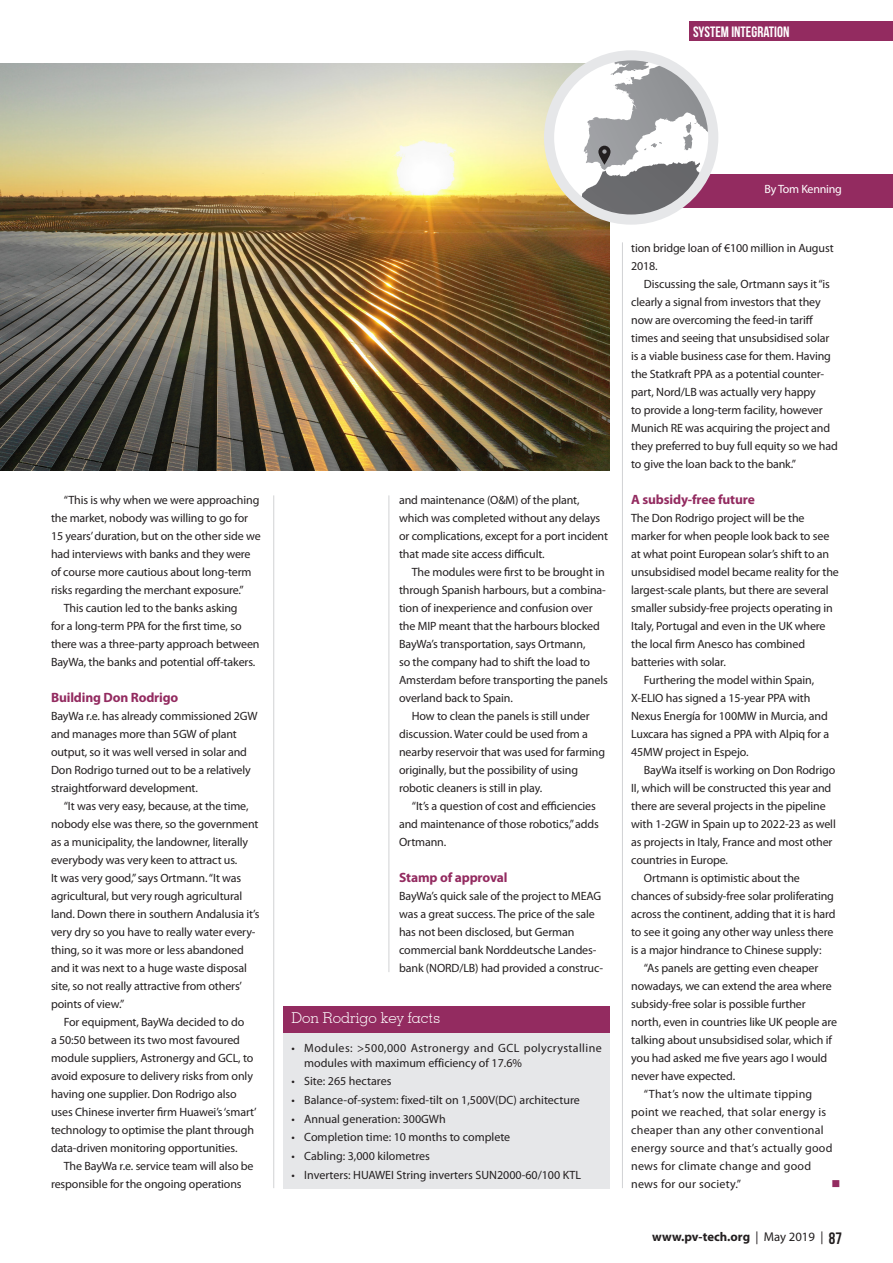
<style>
.page{position:relative;width:893px;height:1263px;background:#fff}
.page>*{position:absolute;margin:0;border:0;box-sizing:border-box;transform-origin:0 0}
.Box_heading{font:300 15px "Geometric Slab 703 BT";color:#fff}
.t1{font:15px "Bebas Neue";color:#fff}
.Subhead{font:700 13.5px "Myriad Pro";letter-spacing:-.01em;color:#932b60}
.t2{font:700 12.75px "Myriad Pro";color:#231f20}
.Body_indent{font:12px/18px "Myriad Pro";letter-spacing:-.01em;color:#231f20}
.Body_no_indent{font:12px/18px "Myriad Pro";letter-spacing:-.01em;color:#231f20}
.Box_body{font:12px "Myriad Pro";color:#231f20}
.Body_indent-2{font:12px/18px "Myriad Pro";letter-spacing:.02em;color:#231f20}
.Box_body-2{font:12px/14.4px "Myriad Pro";letter-spacing:.03em;color:#231f20}
.Body_indent-3{font:12px "Myriad Pro";letter-spacing:-.02em;color:#fff}
.t3{font:12px "Wingdings";color:#932b60}
.s1{font-weight:400}
.s2{font-family:"Bebas Neue";font-weight:400;font-size:16.5px}
</style>
<div class="page">
<div style="left:689px;top:21px;width:204px;height:20px;background:#932b60"></div>
<div style="left:0;top:174px;width:893px;height:33px;background:#932b60"></div>
<hr style="left:273px;top:495px;width:1px;height:693px;background:#d1d2d4">
<hr style="left:622px;top:242px;width:1px;height:946px;background:#d1d2d4">
<div style="left:283px;top:1006px;width:327px;height:182px;background:#e6e7e9"></div>
<div style="left:283px;top:1006px;width:327px;height:26px;background:#932b60"></div>
<hr style="left:389px;top:495px;width:1px;height:477px;background:#d1d2d4">
<img style="left:0;top:64px;width:610px;height:406px">
<svg style="left:549px;top:55px;width:164px;height:165px"></svg>
<svg style="left:622px;top:92px;width:11px;height:11px"></svg>
<svg style="left:592px;top:61px;width:75px;height:25px"></svg>
<div style="left:544px;top:50px;width:174px;height:175px;border:10px solid #e6e7e9;border-radius:50%"></div>
<svg style="left:582px;top:122px;width:129px;height:72px"></svg>
<p class="t1" style="left:693px;top:23px;width:98px">SYSTEM INTEGRATION</p>
<p class="Body_indent" style="left:51px;top:491px;width:211px;text-indent:13px">“This is why when we were approaching the market, nobody was willing to go for 15 years’ duration, but on the other side we had interviews with banks and they were of course more cautious about long-term risks regarding the merchant exposure.”</p>
<p class="Body_indent" style="left:51px;top:599px;width:210px;text-indent:13px">This caution led to the banks asking<br>for a long-term PPA for the first time, so there was a three-party approach between BayWa, the banks and potential off-takers.</p>
<p class="Subhead" style="left:51px;top:689px;width:129px">Building Don Rodrigo</p>
<p class="Body_no_indent" style="left:51px;top:707px;width:208px">BayWa r.e. has already commissioned 2GW and manages more than 5GW of plant output, so it was well versed in solar and Don Rodrigo turned out to be a relatively straightforward development.</p>
<p class="Body_indent" style="left:51px;top:797px;width:210px;text-indent:13px">“It was very easy, because, at the time, nobody else was there, so the government as a municipality, the landowner, literally everybody was very keen to attract us.<br>It was very good,” says Ortmann. “It was agricultural, but very rough agricultural land. Down there in southern Andalusia it’s very dry so you have to really water every&shy;thing, so it was more or less abandoned and it was next to a huge waste disposal site, so not really attractive from others’ points of view.”</p>
<p class="Body_indent" style="left:51px;top:1013px;width:207px;text-indent:13px">For equipment, BayWa decided to do<br>a 50:50 between its two most favoured module suppliers, Astronergy and GCL, to avoid exposure to delivery risks from only having one supplier. Don Rodrigo also uses Chinese inverter firm Huawei’s ‘smart’ technology to optimise the plant through data-driven monitoring opportunities.</p>
<p class="Body_indent" style="left:51px;top:1157px;width:204px;text-indent:13px">The BayWa r.e. service team will also be responsible for the ongoing operations</p>
<p class="Body_indent" style="left:399px;top:491px;width:210px">and maintenance (O&amp;M) of the plant, which was completed without any delays or complications, except for a port incident that made site access difficult.</p>
<p class="Body_indent" style="left:399px;top:563px;width:210px;text-indent:13px">The modules were first to be brought in through Spanish harbours, but a combina&shy;tion of inexperience and confusion over the MIP meant that the harbours blocked BayWa’s transportation, says Ortmann,<br>so the company had to shift the load to Amsterdam before transporting the panels overland back to Spain.</p>
<p class="Body_indent" style="left:399px;top:707px;width:208px;text-indent:13px">How to clean the panels is still under discussion. Water could be used from a nearby reservoir that was used for farming originally, but the possibility of using robotic cleaners is still in play.</p>
<p class="Body_indent" style="left:399px;top:797px;width:201px;text-indent:13px">“It’s a question of cost and efficiencies and maintenance of those robotics,” adds<br>Ortmann.</p>
<p class="Subhead" style="left:399px;top:869px;width:110px">Stamp of approval</p>
<p class="Body_no_indent" style="left:399px;top:887px;width:205px">BayWa’s quick sale of the project to MEAG was a great success. The price of the sale has not been disclosed, but German commercial bank Norddeutsche Landes&shy;bank (NORD/LB) had provided a construc-</p>
<p class="Box_heading" style="left:291px;top:1008px;width:150px">Don Rodrigo key facts</p>
<p class="Box_body-2" style="left:304px;top:1041px;width:299px;text-indent:-13px">• Modules: &gt;500,000 Astronergy and GCL polycrystalline modules with maximum efficiency of 17.6%</p>
<p class="Box_body" style="left:291px;top:1074px;width:101px">• Site: 265 hectares</p>
<p class="Box_body" style="left:291px;top:1092px;width:290px">• Balance-of-system: fixed-tilt on 1,500V(DC) architecture</p>
<p class="Box_body" style="left:291px;top:1111px;width:156px">• Annual generation: 300GWh</p>
<p class="Box_body" style="left:291px;top:1130px;width:220px">• Completion time: 10 months to complete</p>
<p class="Box_body" style="left:291px;top:1148px;width:140px">• Cabling: 3,000 kilometres</p>
<p class="Box_body" style="left:291px;top:1167px;width:291px">• Inverters: HUAWEI String inverters SUN2000-60/100 KTL</p>
<p class="Body_indent-3" style="left:764px;top:182px;width:79px">By Tom Kenning</p>
<p class="Body_no_indent" style="left:631px;top:239px;width:204px">tion bridge loan of €100 million in August<br>2018.</p>
<p class="Body_indent" style="left:631px;top:275px;width:208px;text-indent:13px">Discussing the sale, Ortmann says it “is clearly a signal from investors that they now are overcoming the feed-in tariff times and seeing that unsubsidised solar is a viable business case for them. Having the Statkraft PPA as a potential counter&shy;part, Nord/LB was actually very happy<br>to provide a long-term facility, however Munich RE was acquiring the project and they preferred to buy full equity so we had to give the loan back to the bank.”</p>
<p class="Subhead" style="left:631px;top:491px;width:125px">A subsidy-free future</p>
<p class="Body_no_indent" style="left:631px;top:509px;width:209px">The Don Rodrigo project will be the marker for when people look back to see at what point European solar’s shift to an unsubsidised model became reality for the largest-scale plants, but there are several smaller subsidy-free projects operating in Italy, Portugal and even in the UK where the local firm Anesco has combined batteries with solar.</p>
<p class="Body_indent" style="left:631px;top:671px;width:199px;text-indent:13px">Furthering the model within Spain, X-ELIO has signed a 15-year PPA with Nexus Energía for 100MW in Murcia, and Luxcara has signed a PPA with Alpiq for a 45MW project in Espejo.</p>
<p class="Body_indent" style="left:631px;top:761px;width:206px;text-indent:13px">BayWa itself is working on Don Rodrigo II, which will be constructed this year and there are several projects in the pipeline with 1-2GW in Spain up to 2022-23 as well as projects in Italy, France and most other countries in Europe.</p>
<p class="Body_indent" style="left:631px;top:869px;width:206px;text-indent:13px">Ortmann is optimistic about the chances of subsidy-free solar proliferating across the continent, adding that it is hard to see it going any other way unless there is a major hindrance to Chinese supply:</p>
<p class="Body_indent" style="left:631px;top:959px;width:208px;text-indent:13px">“As panels are getting even cheaper nowadays, we can extend the area where subsidy-free solar is possible further north, even in countries like UK people are talking about unsubsidised solar, which if you had asked me five years ago I would never have expected.</p>
<p class="Body_indent-2" style="left:631px;top:1085px;width:203px;text-indent:13px">“That’s now the ultimate tipping point we reached, that solar energy is cheaper than any other conventional energy source and that’s actually good news for climate change and good news for our society.”</p>
<p class="t3" style="left:831px;top:1177px;width:10px">■</p>
<p class="t2" style="left:652px;top:1229px;width:191px">www.pv-tech.org <span class="s1">| May 2019 |</span> <span class="s2">87</span></p>
</div>
